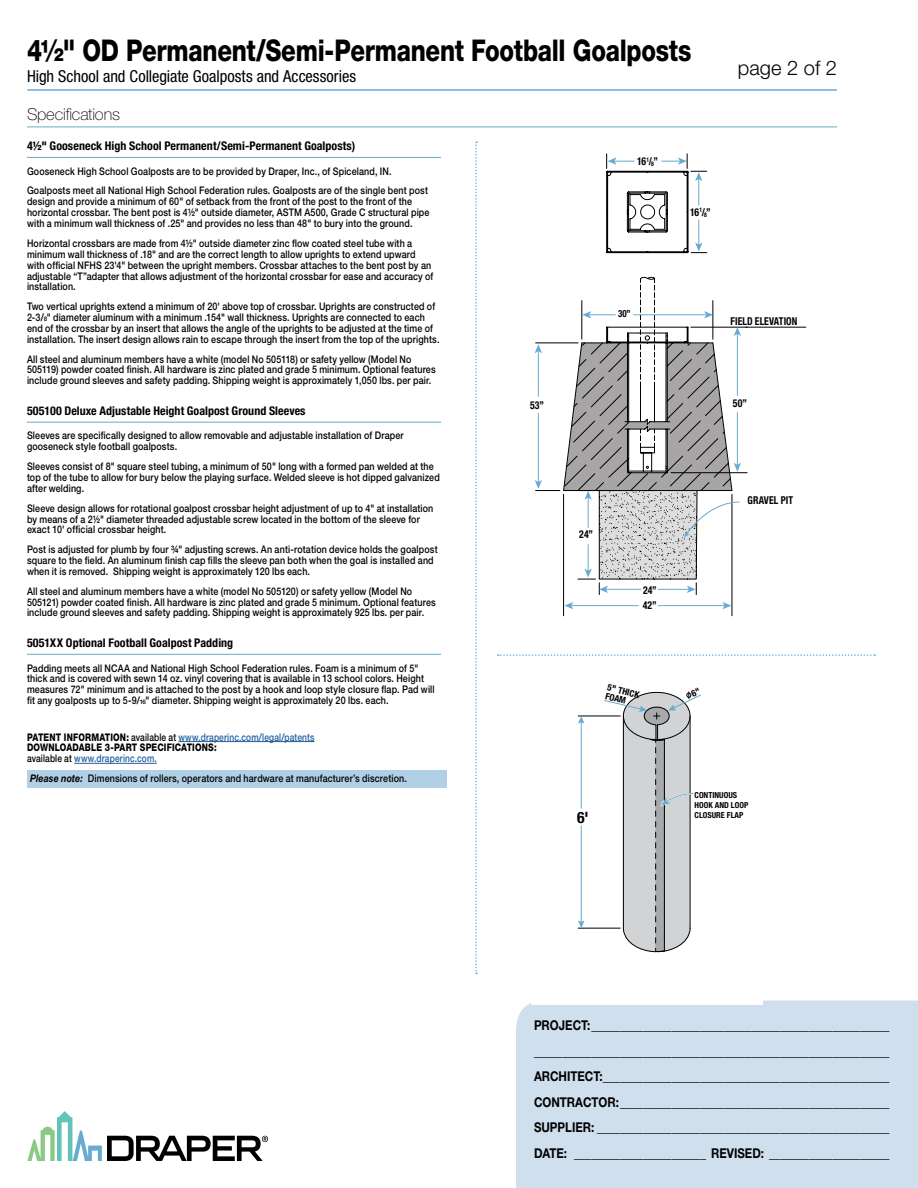
<style>
.page{position:relative;width:918px;height:1188px;background:#fff}
.page>*{position:absolute;margin:0;border:0;box-sizing:border-box;transform-origin:0 0}
.t1{font:800 30px "Helvetica Neue LT Std";letter-spacing:-.01em;color:#000;scale:.8 1}
.t2{font:300 20.1px "Helvetica Neue LT Std";color:#000}
.t3{font:condensed 16.5px "Helvetica Neue LT Std";color:#000}
.Section_Header{font:100 16.5px "Helvetica Neue LT Std";letter-spacing:-.01em;color:#000}
.t4{font:700 condensed 15.75px "Helvetica Neue LT Std";color:#000}
.Project_Info{font:700 13.5px "Helvetica Neue LT Std";color:#000;scale:.85 1}
.Section_Subhead{font:700 condensed 12px "Helvetica Neue LT Std";letter-spacing:.005em;color:#000}
.t5{font:700 condensed 10.8px "Helvetica Neue LT Std";letter-spacing:.005em;color:#000;scale:.9 1}
.Specs_body_No_Caps{font:500 10.5px/10.8px "Helvetica Neue LT Std";letter-spacing:.015em;color:#000;scale:.85 1}
.Specs_body{font:800 10.5px/10.8px "Helvetica Neue LT Std";letter-spacing:.015em;color:#000;scale:.8 1}
.Specs_Please_Note{font:500 10.5px "Helvetica Neue LT Std";letter-spacing:.015em;color:#000;scale:.85 1}
.t6{font:700 condensed 9.9px "Helvetica Neue LT Std";color:#000;scale:.9 1}
.t7{font:700 condensed 9.15px/8.7px "Helvetica Neue LT Std";color:#000}
.t8{font:700 condensed 8.25px/9.9px "Helvetica Neue LT Std";color:#000}
.s1{font-size:6.3px}
.s2{font-weight:500}
.s3{font-weight:500;color:#215e9e}
.s4{font-weight:700;font-style:italic}
</style>
<div class="page">
<svg style="left:27px;top:1111px;width:241px;height:50px"></svg>
<div style="left:516px;top:1001px;width:402px;height:187px;background:#cfdfed"></div>
<hr style="left:27px;top:89px;width:810px;height:2px;background:#67abd1">
<hr style="left:27px;top:157px;width:414px;height:1px;background:#67abd1">
<hr style="left:27px;top:422px;width:414px;height:1px;background:#67abd1">
<hr style="left:27px;top:654px;width:414px;height:1px;background:#67abd1">
<hr style="left:178px;top:741px;width:137px;height:1px;background:#215e9e">
<hr style="left:74px;top:763px;width:83px;height:1px;background:#215e9e">
<div style="left:27px;top:771px;width:419px;height:17px;background:#b1cfe5"></div>
<svg style="left:564px;top:327px;width:243px;height:268px"></svg>
<hr style="left:563px;top:494px;width:1px;height:122px;background:#000">
<hr style="left:732px;top:494px;width:1px;height:122px;background:#000">
<hr style="left:571px;top:605px;width:68px;height:1px;background:#67abd1">
<svg style="left:564px;top:602px;width:9px;height:7px"></svg>
<hr style="left:658px;top:605px;width:67px;height:1px;background:#67abd1">
<svg style="left:722px;top:602px;width:9px;height:7px"></svg>
<svg style="left:578px;top:544px;width:17px;height:36px"></svg>
<hr style="left:605px;top:589px;width:36px;height:1px;background:#67abd1">
<svg style="left:599px;top:586px;width:9px;height:7px"></svg>
<hr style="left:658px;top:589px;width:31px;height:1px;background:#67abd1">
<svg style="left:687px;top:586px;width:9px;height:7px"></svg>
<svg style="left:535px;top:154px;width:206px;height:384px"></svg>
<div style="left:531px;top:659px;width:231px;height:345px;background:#fff"></div>
<hr style="left:578px;top:928px;width:42px;height:1px;background:#000">
<hr style="left:578px;top:716px;width:42px;height:1px;background:#000">
<hr style="left:581px;top:721px;width:1px;height:87px;background:#67abd1">
<svg style="left:578px;top:716px;width:6px;height:8px"></svg>
<hr style="left:581px;top:826px;width:1px;height:97px;background:#67abd1">
<svg style="left:578px;top:920px;width:6px;height:8px"></svg>
<svg style="left:475px;top:141px;width:2px;height:833px"></svg>
<svg style="left:498px;top:654px;width:377px;height:2px"></svg>
<hr style="left:27px;top:127px;width:810px;height:1px;background:#67abd1">
<svg style="left:604px;top:691px;width:97px;height:262px"></svg>
<h1 class="t1" style="left:27px;top:33px;width:832px">4½" OD Permanent/Semi-Permanent Football Goalposts</h1>
<h3 class="t3" style="left:27px;top:67px;width:331px">High School and Collegiate Goalposts and Accessories</h3>
<h2 class="t2" style="left:738px;top:56px;width:101px">page 2 of 2</h2>
<p class="Section_Header" style="left:27px;top:104px;width:95px">Specifications</p>
<p class="Section_Subhead" style="left:27px;top:139px;width:330px">4½" Gooseneck High School Permanent/Semi-Permanent Goalposts)</p>
<p class="Specs_body_No_Caps" style="left:27px;top:165px;width:430px">Gooseneck High School Goalposts are to be provided by Draper, Inc., of Spiceland, IN.</p>
<p class="Specs_body_No_Caps" style="left:27px;top:185px;width:475px">Goalposts meet all National High School Federation rules. Goalposts are of the single bent post design and provide a minimum of 60" of setback from the front of the post to the front of the horizontal crossbar. The bent post is 4½" outside diameter, ASTM A500, Grade C structural pipe with a minimum wall thickness of .25" and provides no less than 48" to bury into the ground.</p>
<p class="Specs_body_No_Caps" style="left:27px;top:238px;width:480px">Horizontal crossbars are made from 4½" outside diameter zinc flow coated steel tube with a minimum wall thickness of .18" and are the correct length to allow uprights to extend upward with official NFHS 23'4" between the upright members. Crossbar attaches to the bent post by an adjustable “T”adapter that allows adjustment of the horizontal crossbar for ease and accuracy of installation.</p>
<p class="Specs_body_No_Caps" style="left:27px;top:301px;width:487px">Two vertical uprights extend a minimum of 20' above top of crossbar. Uprights are constructed of 2-3/<span class="s1">8</span>" diameter aluminum with a minimum .154" wall thickness. Uprights are connected to each end of the crossbar by an insert that allows the angle of the uprights to be adjusted at the time of installation. The insert design allows rain to escape through the insert from the top of the uprights.</p>
<p class="Specs_body_No_Caps" style="left:27px;top:353px;width:482px">All steel and aluminum members have a white (model No 505118) or safety yellow (Model No<br>505119) powder coated finish. All hardware is zinc plated and grade 5 minimum. Optional features include ground sleeves and safety padding. Shipping weight is approximately 1,050 lbs. per pair.</p>
<p class="Section_Subhead" style="left:27px;top:404px;width:280px">505100 Deluxe Adjustable Height Goalpost Ground Sleeves</p>
<p class="Specs_body_No_Caps" style="left:27px;top:430px;width:445px">Sleeves are specifically designed to allow removable and adjustable installation of Draper gooseneck style football goalposts.</p>
<p class="Specs_body_No_Caps" style="left:27px;top:461px;width:487px">Sleeves consist of 8" square steel tubing, a minimum of 50" long with a formed pan welded at the top of the tube to allow for bury below the playing surface. Welded sleeve is hot dipped galvanized after welding.</p>
<p class="Specs_body_No_Caps" style="left:27px;top:502px;width:480px">Sleeve design allows for rotational goalpost crossbar height adjustment of up to 4" at installation by means of a 2½" diameter threaded adjustable screw located in the bottom of the sleeve for exact 10' official crossbar height.</p>
<p class="Specs_body_No_Caps" style="left:27px;top:544px;width:485px">Post is adjusted for plumb by four ¾" adjusting screws. An anti-rotation device holds the goalpost square to the field. An aluminum finish cap fills the sleeve pan both when the goal is installed and when it is removed. Shipping weight is approximately 120 lbs each.</p>
<p class="Specs_body_No_Caps" style="left:27px;top:586px;width:482px">All steel and aluminum members have a white (model No 505120) or safety yellow (Model No<br>505121) powder coated finish. All hardware is zinc plated and grade 5 minimum. Optional features include ground sleeves and safety padding. Shipping weight is approximately 925 lbs. per pair.</p>
<p class="Section_Subhead" style="left:27px;top:636px;width:208px">5051XX Optional Football Goalpost Padding</p>
<p class="Specs_body_No_Caps" style="left:27px;top:662px;width:481px">Padding meets all NCAA and National High School Federation rules. Foam is a minimum of 5" thick and is covered with sewn 14 oz. vinyl covering that is available in 13 school colors. Height measures 72" minimum and is attached to the post by a hook and loop style closure flap. Pad will fit any goalposts up to 5-9/<span class="s1">16</span>" diameter. Shipping weight is approximately 20 lbs. each.</p>
<p class="Specs_body" style="left:27px;top:731px;width:361px">PATENT INFORMATION: <span class="s2">available at</span> <span class="s3">www.draperinc.com/legal/patents<br></span>DOWNLOADABLE 3-PART SPECIFICATIONS:<br><span class="s2">available at</span> <span class="s3">www.draperinc.com.</span></p>
<p class="Specs_Please_Note" style="left:30px;top:772px;width:445px"><span class="s4">Please note:</span> Dimensions of rollers, operators and hardware at manufacturer’s discretion.</p>
<p class="t5" style="left:637px;top:155px;width:24px">16<sup>1</sup>/<sub>8</sub>”</p>
<p class="t5" style="left:690px;top:205px;width:24px">16<sup>1</sup>/<sub>8</sub>”</p>
<p class="t6" style="left:618px;top:308px;width:15px">30”</p>
<p class="t5" style="left:731px;top:315px;width:76px">FIELD ELEVATION</p>
<p class="t5" style="left:530px;top:399px;width:17px">53”</p>
<p class="t5" style="left:733px;top:396px;width:17px">50”</p>
<p class="t5" style="left:579px;top:528px;width:17px">24”</p>
<p class="t5" style="left:643px;top:583px;width:17px">24”</p>
<p class="t5" style="left:643px;top:598px;width:17px">42”</p>
<p class="t7" style="left:609px;top:683px;width:34px;rotate:14deg">5" THICK<br>FOAM</p>
<p class="t4" style="left:577px;top:807px;width:13px">6'</p>
<p class="t5" style="left:748px;top:493px;width:52px">GRAVEL PIT</p>
<p class="t8" style="left:695px;top:790px;width:55px">CONTINUOUS<br>HOOK AND LOOP<br>CLOSURE FLAP</p>
<p class="Project_Info" style="left:534px;top:1017px;width:420px">PROJECT:____________________________________________________</p>
<p class="Project_Info" style="left:534px;top:1043px;width:420px">______________________________________________________________</p>
<p class="Project_Info" style="left:534px;top:1068px;width:420px">ARCHITECT:__________________________________________________</p>
<p class="Project_Info" style="left:534px;top:1094px;width:420px">CONTRACTOR:_______________________________________________</p>
<p class="Project_Info" style="left:534px;top:1119px;width:420px">SUPPLIER: ___________________________________________________</p>
<p class="Project_Info" style="left:534px;top:1145px;width:420px">DATE: _______________________ REVISED: _____________________</p>
</div>
